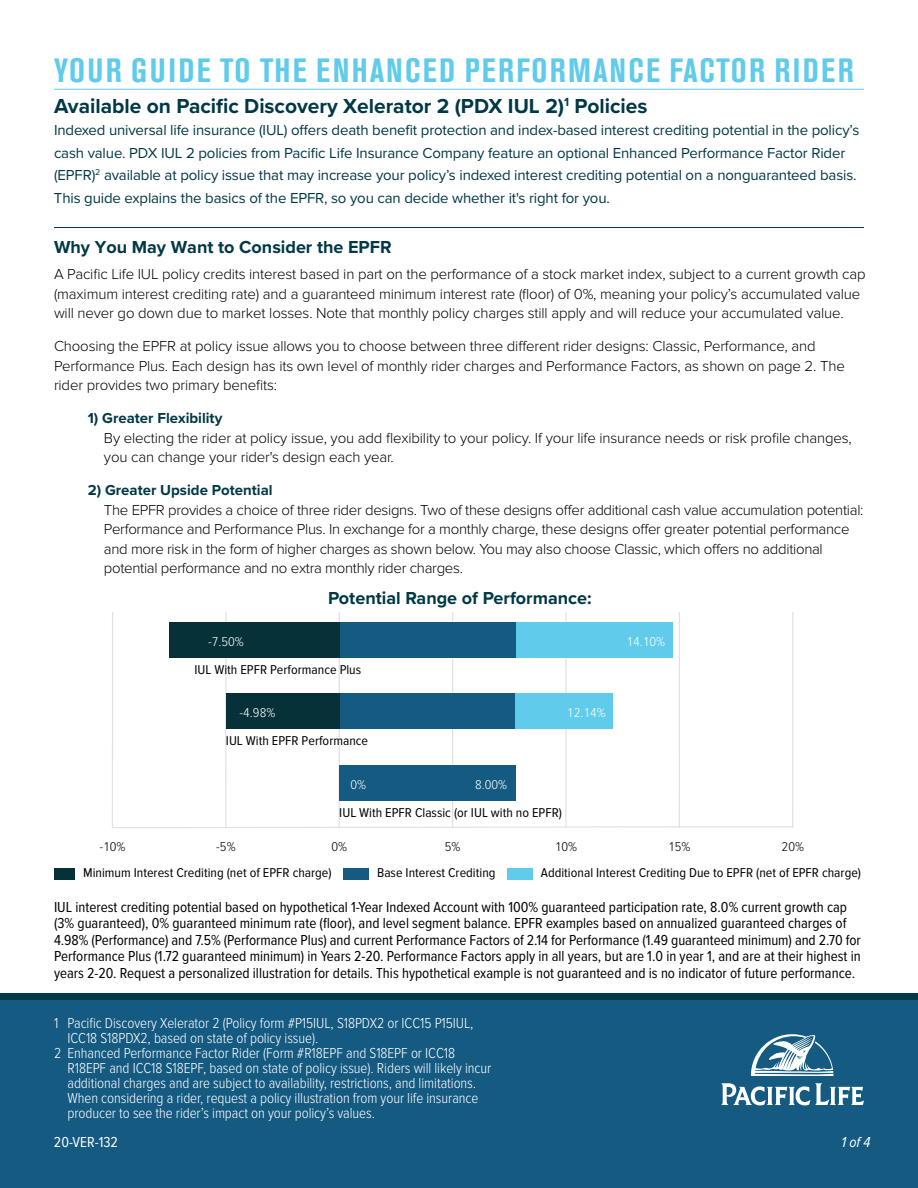
<style>
.page{position:relative;width:918px;height:1188px;background:#fff}
.page>*{position:absolute;margin:0;border:0;box-sizing:border-box;transform-origin:0 0}
.t1{font:700 condensed 33.3px "Akzidenz Grotesk Std";letter-spacing:.07em;color:#60cbea}
.t2{font:700 21px "Proxima Nova";color:#013846}
.t3{font:700 18px "Proxima Nova";color:#013846}
.t4{font:300 15px/19.5px "Proxima Nova";letter-spacing:-.01em;color:#000}
.t5{font:15px/16.5px "Proxima Nova Cond";color:#000}
.t6{font:300 15px "Proxima Nova Cond";letter-spacing:-.005em;color:#fff}
.t7{font:15px/22.5px "Proxima Nova";letter-spacing:-.01em;color:#013846}
.t8{font:700 15px "Proxima Nova";color:#013846}
.t9{font:15px "Proxima Nova Cond";color:#fff}
.t10{font:italic 15px "Proxima Nova Cond";color:#fff}
.t11{font:13.2px "Proxima Nova Cond";color:#000;scale:1.05 1}
.t12{font:13.2px "Proxima Nova Cond";color:#010101;scale:1.05 1}
.t13{font:300 13.2px "Proxima Nova Cond";color:#fff;scale:1.05 1}
.t14{font:300 13.2px "Proxima Nova Cond";color:#010101;scale:1.05 1}
</style>
<div class="page">
<div style="left:0;top:997px;width:918px;height:191px;background:#145a81"></div>
<div style="left:0;top:994px;width:918px;height:6px;background:#013846"></div>
<hr style="left:54px;top:227px;width:810px;height:1px;background:#013846">
<svg style="left:751px;top:1034px;width:82px;height:42px"></svg>
<svg style="left:721px;top:1083px;width:143px;height:22px"></svg>
<hr style="left:54px;top:89px;width:810px;height:1px;background:#60cbea">
<svg style="left:113px;top:826px;width:679px;height:2px"></svg>
<hr style="left:112px;top:613px;width:1px;height:215px;background:#e0e1e0">
<hr style="left:225px;top:613px;width:2px;height:215px;background:#e0e1e0">
<hr style="left:339px;top:613px;width:1px;height:215px;background:#e0e1e0">
<hr style="left:452px;top:613px;width:1px;height:215px;background:#e0e1e0">
<hr style="left:565px;top:613px;width:2px;height:215px;background:#e0e1e0">
<hr style="left:679px;top:613px;width:1px;height:215px;background:#e0e1e0">
<hr style="left:792px;top:613px;width:1px;height:215px;background:#e0e1e0">
<div style="left:344px;top:868px;width:25px;height:12px;background:#145a81"></div>
<div style="left:54px;top:868px;width:21px;height:12px;background:#063138"></div>
<div style="left:507px;top:868px;width:25px;height:12px;background:#60cbea"></div>
<div style="left:339px;top:765px;width:177px;height:36px;background:#145a81"></div>
<div style="left:339px;top:694px;width:177px;height:35px;background:#145a81"></div>
<div style="left:339px;top:622px;width:177px;height:36px;background:#145a81"></div>
<div style="left:226px;top:694px;width:113px;height:35px;background:#063138"></div>
<div style="left:169px;top:622px;width:170px;height:36px;background:#063138"></div>
<div style="left:516px;top:694px;width:97px;height:35px;background:#60cbea"></div>
<div style="left:516px;top:622px;width:156px;height:36px;background:#60cbea"></div>
<h1 class="t1" style="left:54px;top:52px;width:801px">YOUR GUIDE TO THE ENHANCED PERFORMANCE FACTOR RIDER</h1>
<h2 class="t2" style="left:54px;top:90px;width:595px">Available on Pacific Discovery Xelerator 2 (PDX IUL 2)<sup>1</sup> Policies</h2>
<p class="t7" style="left:54px;top:118px;width:807px">Indexed universal life insurance (IUL) offers death benefit protection and index-based interest crediting potential in the policy’s cash value. PDX IUL 2 policies from Pacific Life Insurance Company feature an optional Enhanced Performance Factor Rider (EPFR)<sup>2</sup> available at policy issue that may increase your policy’s indexed interest crediting potential on a nonguaranteed basis.<br>This guide explains the basics of the EPFR, so you can decide whether it's right for you.</p>
<p class="t3" style="left:54px;top:234px;width:339px">Why You May Want to Consider the EPFR</p>
<p class="t4" style="left:54px;top:265px;width:813px">A Pacific Life IUL policy credits interest based in part on the performance of a stock market index, subject to a current growth cap (maximum interest crediting rate) and a guaranteed minimum interest rate (floor) of 0%, meaning your policy’s accumulated value will never go down due to market losses. Note that monthly policy charges still apply and will reduce your accumulated value.</p>
<p class="t4" style="left:54px;top:337px;width:792px">Choosing the EPFR at policy issue allows you to choose between three different rider designs: Classic, Performance, and<br>Performance Plus. Each design has its own level of monthly rider charges and Performance Factors, as shown on page 2. The rider provides two primary benefits:</p>
<p class="t8" style="left:88px;top:407px;width:136px">1) Greater Flexibility</p>
<p class="t4" style="left:104px;top:428px;width:749px">By electing the rider at policy issue, you add flexibility to your policy. If your life insurance needs or risk profile changes, you can change your rider's design each year.</p>
<p class="t8" style="left:88px;top:479px;width:186px">2) Greater Upside Potential</p>
<p class="t4" style="left:104px;top:500px;width:761px">The EPFR provides a choice of three rider designs. Two of these designs offer additional cash value accumulation potential:<br>Performance and Performance Plus. In exchange for a monthly charge, these designs offer greater potential performance and more risk in the form of higher charges as shown below. You may also choose Classic, which offers no additional potential performance and no extra monthly rider charges.</p>
<p class="t3" style="left:328px;top:585px;width:265px">Potential Range of Performance:</p>
<p class="t13" style="left:208px;top:634px;width:36px">-7.50%</p>
<p class="t13" style="left:626px;top:634px;width:38px">14.10%</p>
<p class="t12" style="left:194px;top:662px;width:160px">IUL With EPFR Performance Plus</p>
<p class="t13" style="left:240px;top:706px;width:36px">-4.98%</p>
<p class="t13" style="left:567px;top:706px;width:38px">12.14%</p>
<p class="t12" style="left:226px;top:734px;width:137px">IUL With EPFR Performance</p>
<p class="t13" style="left:350px;top:777px;width:16px">0%</p>
<p class="t13" style="left:475px;top:777px;width:32px">8.00%</p>
<p class="t12" style="left:339px;top:805px;width:214px">IUL With EPFR Classic (or IUL with no EPFR)</p>
<p class="t14" style="left:99px;top:839px;width:26px">-10%</p>
<p class="t14" style="left:216px;top:839px;width:20px">-5%</p>
<p class="t14" style="left:331px;top:839px;width:16px">0%</p>
<p class="t14" style="left:445px;top:839px;width:16px">5%</p>
<p class="t14" style="left:555px;top:839px;width:23px">10%</p>
<p class="t14" style="left:668px;top:839px;width:23px">15%</p>
<p class="t14" style="left:782px;top:839px;width:23px">20%</p>
<p class="t11" style="left:83px;top:866px;width:238px">Minimum Interest Crediting (net of EPFR charge)</p>
<p class="t11" style="left:377px;top:866px;width:114px">Base Interest Crediting</p>
<p class="t11" style="left:541px;top:866px;width:306px">Additional Interest Crediting Due to EPFR (net of EPFR charge)</p>
<p class="t5" style="left:54px;top:898px;width:808px">IUL interest crediting potential based on hypothetical 1-Year Indexed Account with 100% guaranteed participation rate, 8.0% current growth cap (3% guaranteed), 0% guaranteed minimum rate (floor), and level segment balance. EPFR examples based on annualized guaranteed charges of 4.98% (Performance) and 7.5% (Performance Plus) and current Performance Factors of 2.14 for Performance (1.49 guaranteed minimum) and 2.70 for Performance Plus (1.72 guaranteed minimum) in Years 2-20. Performance Factors apply in all years, but are 1.0 in year 1, and are at their highest in years 2-20. Request a personalized illustration for details. This hypothetical example is not guaranteed and is no indicator of future performance.</p>
<p class="t6" style="left:54px;top:1014px;width:421px">1 Pacific Discovery Xelerator 2 (Policy form #P15IUL, S18PDX2 or ICC15 P15IUL,</p>
<p class="t6" style="left:68px;top:1029px;width:252px">ICC18 S18PDX2, based on state of policy issue).</p>
<p class="t6" style="left:54px;top:1044px;width:403px">2 Enhanced Performance Factor Rider (Form #R18EPF and S18EPF or ICC18</p>
<p class="t6" style="left:68px;top:1059px;width:425px">R18EPF and ICC18 S18EPF, based on state of policy issue). Riders will likely incur</p>
<p class="t6" style="left:68px;top:1074px;width:410px">additional charges and are subject to availability, restrictions, and limitations.</p>
<p class="t6" style="left:68px;top:1089px;width:412px">When considering a rider, request a policy illustration from your life insurance</p>
<p class="t6" style="left:68px;top:1104px;width:309px">producer to see the rider’s impact on your policy’s values.</p>
<p class="t9" style="left:54px;top:1131px;width:65px">20-VER-132</p>
<p class="t10" style="left:841px;top:1134px;width:31px">1 of 4</p>
</div>
